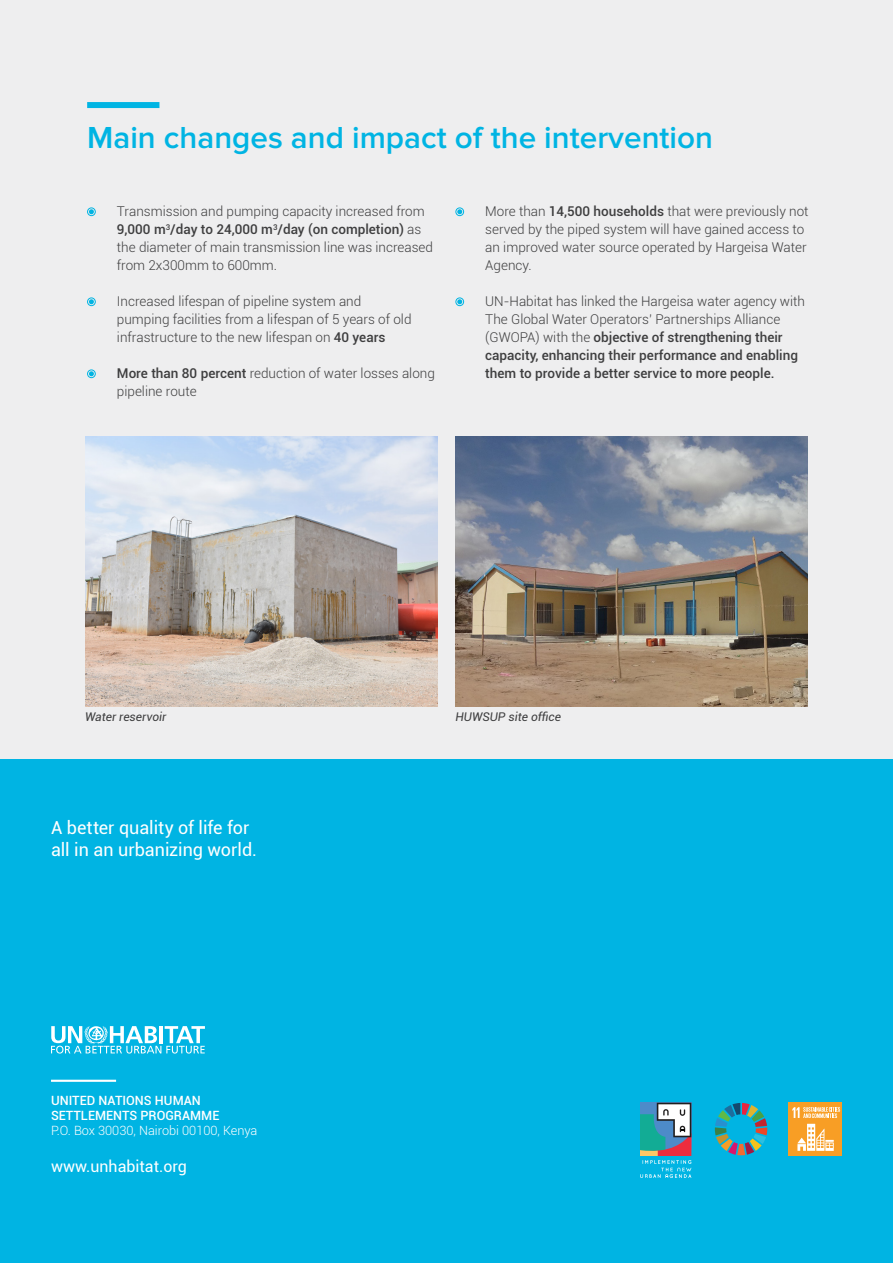
<style>
.page{position:relative;width:893px;height:1263px;background:#fff}
.page>*{position:absolute;margin:0;border:0;box-sizing:border-box;transform-origin:0 0}
.t1{font:600 31.5px "Proxima Nova";color:#00b4e3}
.Sub_Head{font:18px/21.6px "Roboto";color:#fff}
.t2{font:15.9px "Roboto";color:#fff}
.t3{font:300 13.5px/18px "Roboto";color:#3e3e3f}
.t4{font:500 13.5px/18px "Roboto";color:#3e3e3f}
.t5{font:500 12.75px/15.3px "Roboto";color:#fff}
.t6{font:300 12.75px "Roboto";color:#fff}
.t7{font:italic 12px "Roboto";color:#3e3e3f}
.s1{font-weight:500}
.s2{font-weight:300}
</style>
<div class="page">
<div style="left:0;top:0;width:893px;height:774px;background:#eeeeef"></div>
<div style="left:0;top:760px;width:893px;height:503px;background:#00b4e3"></div>
<hr style="left:51px;top:1080px;width:65px;height:2px;background:#fff">
<svg style="left:51px;top:1026px;width:154px;height:27px"></svg>
<div style="left:788px;top:1103px;width:54px;height:53px;background:#f89e25"></div>
<svg style="left:797px;top:1124px;width:37px;height:27px"></svg>
<svg style="left:792px;top:1107px;width:48px;height:11px"></svg>
<svg style="left:640px;top:1103px;width:51px;height:75px"></svg>
<svg style="left:715px;top:1103px;width:52px;height:52px"></svg>
<svg style="left:89px;top:209px;width:5px;height:5px"></svg>
<div style="left:87px;top:207px;width:9px;height:9px;border:1px solid #00b4e3;border-radius:50%"></div>
<svg style="left:89px;top:299px;width:5px;height:5px"></svg>
<div style="left:87px;top:297px;width:9px;height:9px;border:1px solid #00b4e3;border-radius:50%"></div>
<svg style="left:89px;top:371px;width:5px;height:5px"></svg>
<div style="left:87px;top:369px;width:9px;height:9px;border:1px solid #00b4e3;border-radius:50%"></div>
<svg style="left:457px;top:209px;width:5px;height:5px"></svg>
<div style="left:455px;top:207px;width:9px;height:9px;border:1px solid #00b4e3;border-radius:50%"></div>
<svg style="left:457px;top:299px;width:5px;height:5px"></svg>
<div style="left:455px;top:297px;width:9px;height:9px;border:1px solid #00b4e3;border-radius:50%"></div>
<div style="left:87px;top:102px;width:72px;height:6px;background:#00b4e3"></div>
<img style="left:455px;top:437px;width:353px;height:269px">
<img style="left:85px;top:437px;width:352px;height:269px">
<p class="t1" style="left:87px;top:120px;width:627px">Main changes and impact of the intervention</p>
<p class="t3" style="left:117px;top:202px;width:318px">Transmission and pumping capacity increased from <span class="s1">9,000 m</span><sup>3</sup><span class="s1">/day to 24,000 m</span><sup>3</sup><span class="s1">/day (on completion)</span> as the diameter of main transmission line was increased from 2x300mm to 600mm.</p>
<p class="t3" style="left:117px;top:292px;width:296px">Increased lifespan of pipeline system and pumping facilities from a lifespan of 5 years of old infrastructure to the new lifespan on <span class="s1">40 years</span></p>
<p class="t3" style="left:117px;top:364px;width:319px"><span class="s1">More than 80 percent</span> reduction of water losses along pipeline route</p>
<p class="t3" style="left:485px;top:202px;width:325px">More than <span class="s1">14,500 households</span> that were previously not served by the piped system will have gained access to an improved water source operated by Hargeisa Water Agency.</p>
<p class="t4" style="left:485px;top:292px;width:321px"><span class="s2">UN-Habitat has linked the Hargeisa water agency with The Global Water Operators’ Partnerships Alliance (GWOPA) with the</span> objective of strengthening their capacity, enhancing their performance and enabling them to provide a better service to more people.</p>
<p class="t7" style="left:85px;top:709px;width:83px">Water reservoir</p>
<p class="t7" style="left:455px;top:709px;width:107px">HUWSUP site office</p>
<p class="Sub_Head" style="left:51px;top:816px;width:208px">A better quality of life for all in an urbanizing world.</p>
<p class="t5" style="left:51px;top:1092px;width:170px">UNITED NATIONS HUMAN<br>SETTLEMENTS PROGRAMME</p>
<p class="t6" style="left:51px;top:1122px;width:208px">P.O. Box 30030, Nairobi 00100, Kenya</p>
<p class="t2" style="left:51px;top:1155px;width:137px">www.unhabitat.org</p>
</div>
